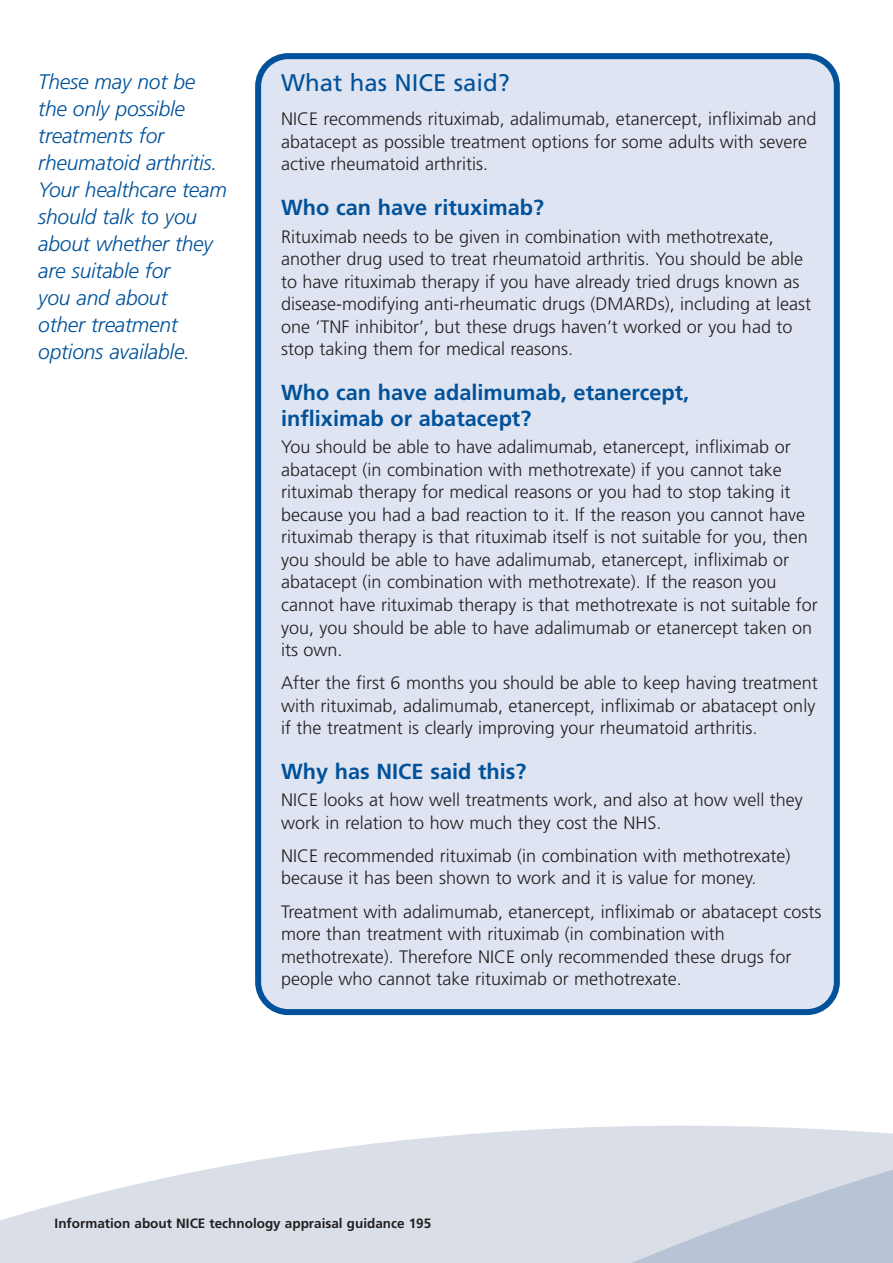
<style>
.page{position:relative;width:893px;height:1263px;background:#fff}
.page>*{position:absolute;margin:0;border:0;box-sizing:border-box;transform-origin:0 0}
.t1{font:24px "Frutiger";color:#01529a}
.t2{font:700 21.75px/26.2px "Frutiger";color:#01529a}
.t3{font:italic 300 21px/27px "Frutiger";letter-spacing:-.01em;color:#01529a}
.t4{font:300 18px/22.5px "Frutiger";color:#231f20}
.t5{font:700 13.5px "Frutiger";color:#231f20}
.s1{font-weight:400}
</style>
<div class="page">
<svg style="left:390px;top:1126px;width:503px;height:16px;fill:#dadfe7"></svg>
<svg style="left:0;top:1142px;width:893px;height:121px;background:#dadfe7"></svg>
<div style="left:255px;top:53px;width:585px;height:962px;background:#dee4f1"></div>
<p class="t3" style="left:38px;top:70px;width:190px">These may not be the only possible treatments for rheumatoid arthritis.<br>Your healthcare team should talk to you about whether they are suitable for<br>you and about<br>other treatment options available.</p>
<h1 class="t1" style="left:281px;top:73px;width:230px">What has NICE said?</h1>
<p class="t4" style="left:281px;top:109px;width:537px">NICE recommends rituximab, adalimumab, etanercept, infliximab and abatacept as possible treatment options for some adults with severe active rheumatoid arthritis.</p>
<p class="t2" style="left:281px;top:196px;width:264px">Who can have rituximab?</p>
<p class="t4" style="left:281px;top:226px;width:532px">Rituximab needs to be given in combination with methotrexate, another drug used to treat rheumatoid arthritis. You should be able to have rituximab therapy if you have already tried drugs known as disease-modifying anti-rheumatic drugs (DMARDs), including at least one ‘TNF inhibitor’, but these drugs haven’t worked or you had to stop taking them for medical reasons.</p>
<p class="t2" style="left:281px;top:380px;width:410px">Who can have adalimumab, etanercept, infliximab or abatacept?</p>
<p class="t4" style="left:281px;top:437px;width:538px">You should be able to have adalimumab, etanercept, infliximab or abatacept (in combination with methotrexate) if you cannot take rituximab therapy for medical reasons or you had to stop taking it because you had a bad reaction to it. If the reason you cannot have rituximab therapy is that rituximab itself is not suitable for you, then you should be able to have adalimumab, etanercept, infliximab or abatacept (in combination with methotrexate). If the reason you cannot have rituximab therapy is that methotrexate is not suitable for you, you should be able to have adalimumab or etanercept taken on its own.</p>
<p class="t4" style="left:281px;top:673px;width:538px">After the first 6 months you should be able to keep having treatment with rituximab, adalimumab, etanercept, infliximab or abatacept only if the treatment is clearly improving your rheumatoid arthritis.</p>
<p class="t2" style="left:281px;top:760px;width:247px">Why has NICE said this?</p>
<p class="t4" style="left:281px;top:790px;width:523px">NICE looks at how well treatments work, and also at how well they work in relation to how much they cost the NHS.</p>
<p class="t4" style="left:281px;top:846px;width:511px">NICE recommended rituximab (in combination with methotrexate) because it has been shown to work and it is value for money.</p>
<p class="t4" style="left:281px;top:901px;width:542px">Treatment with adalimumab, etanercept, infliximab or abatacept costs more than treatment with rituximab (in combination with methotrexate). Therefore NICE only recommended these drugs for people who cannot take rituximab or methotrexate.</p>
<p class="t5" style="left:55px;top:1218px;width:395px"><span class="s1">2</span>InforInformation about NICE technology appraisal guidance xx</p>
<p class="t5" style="left:85px;top:1218px;width:347px">mation about NICE technology appraisal guidance 195</p>
</div>
